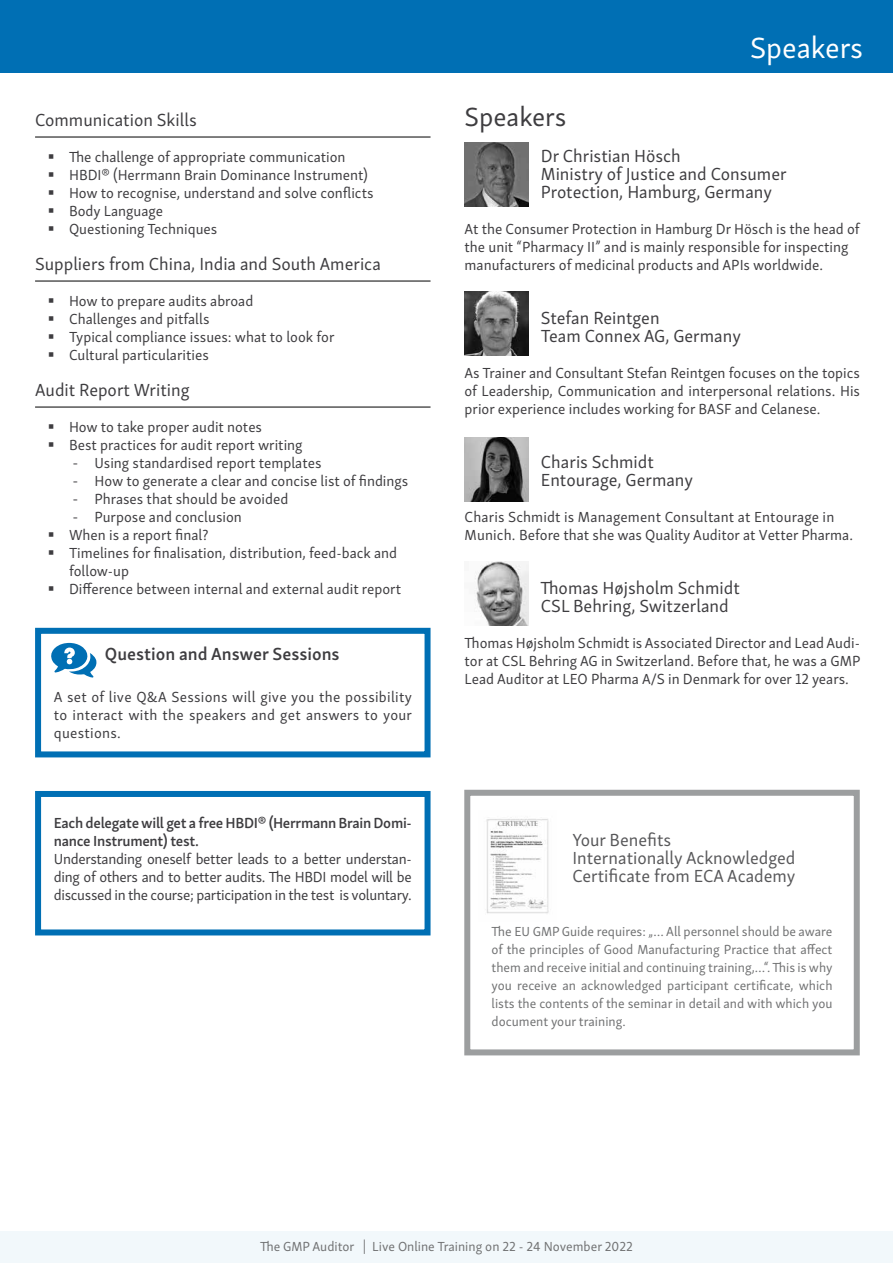
<style>
.page{position:relative;width:893px;height:1263px;background:#fff}
.page>*{position:absolute;margin:0;border:0;box-sizing:border-box;transform-origin:0 0}
.t1{font:30px "Skolar Sans Latn";color:#fff}
.t2{font:27px "Skolar Sans Latn";color:#3e3d40}
.t3{font:18px/18px "Skolar Sans Latn";color:#3e3d40}
.t4{font:18px/18px "Skolar Sans Latn";color:#58585a}
.t5{font:600 18px "Skolar Sans Latn";color:#3e3d40}
.t6{font:15px/18px "Skolar Sans Latn";color:#3e3d40}
.t7{font:600 15px/18px "Skolar Sans Latn";letter-spacing:-.02em;color:#3e3d40}
.t8{font:13.5px/18px "Skolar Sans Latn";color:#707172;text-align:justify}
.s1{font-family:"Myriad Pro"}
</style>
<div class="page">
<div style="left:0;top:0;width:893px;height:72px;background:#006fb4"></div>
<hr style="left:35px;top:137px;width:396px;height:1px;background:#000">
<hr style="left:35px;top:281px;width:396px;height:1px;background:#000">
<hr style="left:35px;top:407px;width:396px;height:1px;background:#000">
<div style="left:35px;top:628px;width:396px;height:129px;border:6px solid #006fb4"></div>
<div style="left:35px;top:791px;width:396px;height:144px;border:6px solid #006fb4"></div>
<img style="left:465px;top:142px;width:63px;height:65px">
<img style="left:465px;top:291px;width:63px;height:65px">
<img style="left:465px;top:437px;width:63px;height:65px">
<img style="left:474px;top:561px;width:54px;height:65px">
<div style="left:0;top:1231px;width:893px;height:32px;background:#f2f8fb"></div>
<svg style="left:51px;top:643px;width:45px;height:35px"></svg>
<img style="left:486px;top:819px;width:63px;height:95px">
<div style="left:464px;top:790px;width:396px;height:265px;border:6px solid #9c9e9f"></div>
<p class="t3" style="left:35px;top:109px;width:163px">Communication Skills</p>
<p class="t6" style="left:69px;top:147px;width:306px">The challenge of appropriate communication HBDI® (Herrmann Brain Dominance Instrument)<br>How to recognise, understand and solve conflicts Body Language<br>Questioning Techniques</p>
<p class="t3" style="left:35px;top:253px;width:347px">Suppliers from China, India and South America</p>
<p class="t6" style="left:69px;top:291px;width:267px">How to prepare audits abroad<br>Challenges and pitfalls<br>Typical compliance issues: what to look for<br>Cultural particularities</p>
<p class="t3" style="left:35px;top:379px;width:156px">Audit Report Writing</p>
<p class="t6" style="left:69px;top:417px;width:235px">How to take proper audit notes<br>Best practices for audit report writing</p>
<p class="t6" style="left:73px;top:453px;width:250px"><span class="s1">-</span> Using standardised report templates</p>
<p class="t6" style="left:73px;top:471px;width:337px"><span class="s1">-</span> How to generate a clear and concise list of findings</p>
<p class="t6" style="left:73px;top:489px;width:217px"><span class="s1">-</span> Phrases that should be avoided</p>
<p class="t6" style="left:69px;top:507px;width:334px"><span class="s1">-</span> Purpose and conclusion<br>When is a report final?<br>Timelines for finalisation, distribution, feed-back and follow-up<br>Difference between internal and external audit report</p>
<p class="t5" style="left:105px;top:640px;width:236px">Question and Answer Sessions</p>
<p class="t6" style="left:54px;top:687px;width:360px;text-align:justify">A set of live Q&amp;A Sessions will give you the possibility to interact with the speakers and get answers to your questions.</p>
<p class="t7" style="left:54px;top:813px;width:359px">Each delegate will get a free HBDI® (Herrmann Brain Domi&shy;nance Instrument) test.</p>
<p class="t6" style="left:54px;top:849px;width:359px;text-align:justify">Understanding oneself better leads to a better understan&shy;ding of others and to better audits. The HBDI model will be discussed in the course; participation in the test is voluntary.</p>
<h1 class="t1" style="left:750px;top:25px;width:115px">Speakers</h1>
<h2 class="t2" style="left:465px;top:96px;width:103px">Speakers</h2>
<p class="t3" style="left:541px;top:145px;width:247px">Dr Christian Hösch<br>Ministry of Justice and Consumer<br>Protection, Hamburg, Germany</p>
<p class="t6" style="left:465px;top:219px;width:397px">At the Consumer Protection in Hamburg Dr Hösch is the head of the unit “Pharmacy II” and is mainly responsible for inspecting manufacturers of medicinal products and APIs worldwide.</p>
<p class="t3" style="left:541px;top:307px;width:202px">Stefan Reintgen<br>Team Connex AG, Germany</p>
<p class="t6" style="left:465px;top:363px;width:397px;text-align:justify">As Trainer and Consultant Stefan Reintgen focuses on the topics of Leadership, Communication and interpersonal relations. His prior experience includes working for BASF and Celanese.</p>
<p class="t3" style="left:541px;top:451px;width:154px">Charis Schmidt<br>Entourage, Germany</p>
<p class="t6" style="left:465px;top:507px;width:390px">Charis Schmidt is Management Consultant at Entourage in<br>Munich. Before that she was Quality Auditor at Vetter Pharma.</p>
<p class="t3" style="left:540px;top:577px;width:201px">Thomas Højsholm Schmidt<br>CSL Behring, Switzerland</p>
<p class="t6" style="left:465px;top:633px;width:397px;text-align:justify">Thomas Højsholm Schmidt is Associated Director and Lead Audi&shy;tor at CSL Behring AG in Switzerland. Before that, he was a GMP Lead Auditor at LEO Pharma A/S in Denmark for over 12 years.</p>
<p class="t4" style="left:572px;top:829px;width:225px">Your Benefits<br>Internationally Acknowledged<br>Certificate from ECA Academy</p>
<p class="t8" style="left:492px;top:921px;width:343px">The EU GMP Guide requires: „… All personnel should be aware of the principles of Good Manufacturing Practice that affect them and receive initial and continuing training,…“. This is why you receive an acknowledged participant certificate, which lists the contents of the seminar in detail and with which you document your training.</p>
<p class="t8" style="left:260px;top:1237px;width:374px">The GMP Auditor | Live Online Training on 22 - 24 November 2022</p>
</div>
